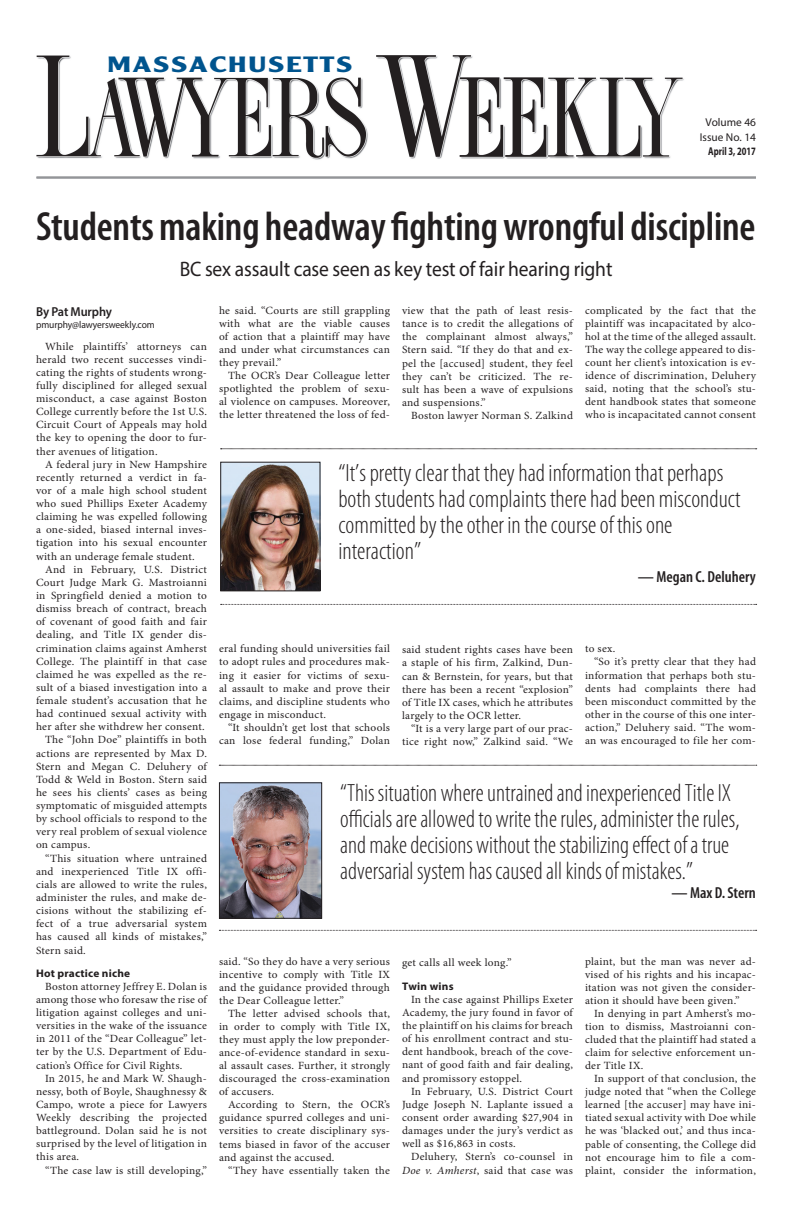
<style>
.page{position:relative;width:792px;height:1224px;background:#fff}
.page>*{position:absolute;margin:0;border:0;box-sizing:border-box;transform-origin:0 0}
._42_sans_semi{font:600 condensed 41px "Myriad Pro";letter-spacing:-.005em;color:#231f20}
.Pull_quote_text{font:300 condensed 25px/26px "Myriad Pro";color:#231f20}
.t1{font:700 21.7px "Clearface Gothic LH";letter-spacing:.06em;color:#00548e;scale:1.39 1}
.HEDSUBHED{font:21px "Myriad Pro";letter-spacing:-.005em;color:#231f20;scale:.93 1}
.Pull_quote_attributi{font:600 condensed 16px "Myriad Pro";color:#231f20}
.BYLINE{font:600 13px "Myriad Pro";letter-spacing:-.005em;color:#231f20;scale:.95 1}
.t2{font:11.3px/14.7px "Myriad Pro";color:#231f20;text-align:right}
.t3{font:11px/13.1px "Minion Pro";letter-spacing:.025em;color:#231f20;text-align:justify}
.BREAKER___space_abov{font:700 11px "Myriad Pro";letter-spacing:.02em;color:#231f20}
.BYLINE_2{font:10px "Myriad Pro";letter-spacing:-.005em;color:#231f20;scale:.95 1}
.s1{font-weight:700}
.s2{font-style:italic}
</style>
<div class="page">
<img style="left:36px;top:55px;width:648px;height:105px">
<hr style="left:36px;top:177px;width:720px;height:2px;background:#939598">
<svg style="left:221px;top:449px;width:536px;height:1px"></svg>
<svg style="left:221px;top:604px;width:536px;height:1px"></svg>
<img style="left:222px;top:464px;width:96px;height:125px">
<div style="left:220px;top:462px;width:100px;height:129px;border:1px solid #231f20"></div>
<svg style="left:219px;top:765px;width:538px;height:1px"></svg>
<svg style="left:219px;top:930px;width:538px;height:1px"></svg>
<img style="left:221px;top:784px;width:99px;height:133px">
<div style="left:219px;top:782px;width:103px;height:137px;border:1px solid #231f20"></div>
<p class="t1" style="left:108px;top:51px;width:178px">MASSACHUSETTS</p>
<p class="t2" style="left:700px;top:115px;width:58px">Volume 46<br>Issue No. 14<br><span class="s1">April 3, 2017</span></p>
<p class="_42_sans_semi" style="left:36px;top:204px;width:721px">Students making headway fighting wrongful discipline</p>
<p class="HEDSUBHED" style="left:180px;top:256px;width:467px">BC sex assault case seen as key test of fair hearing right</p>
<p class="BYLINE" style="left:36px;top:303px;width:82px">By Pat Murphy</p>
<p class="BYLINE_2" style="left:36px;top:318px;width:127px">pmurphy@lawyersweekly.com</p>
<p class="t3" style="left:36px;top:340px;width:173px;text-indent:9px">While plaintiffs’ attorneys can herald two recent successes vindi&shy;cating the rights of students wrong&shy;fully disciplined for alleged sexual misconduct, a case against Boston College currently before the 1st U.S.<br>Circuit Court of Appeals may hold the key to opening the door to fur&shy;ther avenues of litigation.</p>
<p class="t3" style="left:36px;top:458px;width:173px;text-indent:9px">A federal jury in New Hampshire recently returned a verdict in fa&shy;vor of a male high school student who sued Phillips Exeter Academy claiming he was expelled following a one-sided, biased internal inves&shy;tigation into his sexual encounter with an underage female student.</p>
<p class="t3" style="left:36px;top:563px;width:173px;text-indent:9px">And in February, U.S. District Court Judge Mark G. Mastroianni in Springfield denied a motion to dismiss breach of contract, breach of covenant of good faith and fair dealing, and Title IX gender dis&shy;crimination claims against Amherst College. The plaintiff in that case claimed he was expelled as the re&shy;sult of a biased investigation into a female student’s accusation that he had continued sexual activity with her after she withdrew her consent.</p>
<p class="t3" style="left:36px;top:734px;width:173px;text-indent:9px">The “John Doe” plaintiffs in both actions are represented by Max D.<br>Stern and Megan C. Deluhery of Todd &amp; Weld in Boston. Stern said he sees his clients’ cases as being symptomatic of misguided attempts by school officials to respond to the very real problem of sexual violence on campus.</p>
<p class="t3" style="left:36px;top:852px;width:173px;text-indent:9px">“This situation where untrained and inexperienced Title IX offi&shy;cials are allowed to write the rules, administer the rules, and make de&shy;cisions without the stabilizing ef&shy;fect of a true adversarial system has caused all kinds of mistakes,” Stern said.</p>
<p class="BREAKER___space_abov" style="left:36px;top:966px;width:96px">Hot practice niche</p>
<p class="t3" style="left:36px;top:980px;width:173px;text-indent:9px">Boston attorney Jeffrey E. Dolan is among those who foresaw the rise of litigation against colleges and uni&shy;versities in the wake of the issuance in 2011 of the “Dear Colleague” let&shy;ter by the U.S. Department of Edu&shy;cation’s Office for Civil Rights.</p>
<p class="t3" style="left:36px;top:1072px;width:173px;text-indent:9px">In 2015, he and Mark W. Shaugh&shy;nessy, both of Boyle, Shaughnessy &amp; Campo, wrote a piece for Lawyers Weekly describing the projected battleground. Dolan said he is not surprised by the level of litigation in this area.</p>
<p class="t3" style="left:45px;top:1164px;width:164px">“The case law is still developing,”</p>
<p class="t3" style="left:219px;top:304px;width:173px">he said. “Courts are still grappling with what are the viable causes of action that a plaintiff may have and under what circumstances can they prevail.”</p>
<p class="t3" style="left:219px;top:370px;width:173px;text-indent:9px">The OCR’s Dear Colleague letter spotlighted the problem of sexu&shy;al violence on campuses. Moreover, the letter threatened the loss of fed-</p>
<p class="t3" style="left:402px;top:304px;width:173px">view that the path of least resis&shy;tance is to credit the allegations of the complainant almost always,” Stern said. “If they do that and ex&shy;pel the [accused] student, they feel they can’t be criticized. The re&shy;sult has been a wave of expulsions and suspensions.”</p>
<p class="t3" style="left:411px;top:410px;width:164px">Boston lawyer Norman S. Zalkind</p>
<p class="t3" style="left:585px;top:304px;width:173px">complicated by the fact that the plaintiff was incapacitated by alco&shy;hol at the time of the alleged assault.<br>The way the college appeared to dis&shy;count her client’s intoxication is ev&shy;idence of discrimination, Deluhery said, noting that the school’s stu&shy;dent handbook states that someone who is incapacitated cannot consent</p>
<p class="Pull_quote_text" style="left:338px;top:459px;width:404px">“It’s pretty clear that they had information that perhaps both students had complaints there had been misconduct committed by the other in the course of this one interaction”</p>
<p class="Pull_quote_attributi" style="left:638px;top:567px;width:119px">— Megan C. Deluhery</p>
<p class="t3" style="left:219px;top:643px;width:173px">eral funding should universities fail to adopt rules and procedures mak&shy;ing it easier for victims of sexu&shy;al assault to make and prove their claims, and discipline students who engage in misconduct.</p>
<p class="t3" style="left:219px;top:721px;width:173px;text-align:right">“It shouldn’t get lost that schools can lose federal funding,” Dolan</p>
<p class="t3" style="left:402px;top:644px;width:173px">said student rights cases have been a staple of his firm, Zalkind, Dun&shy;can &amp; Bernstein, for years, but that there has been a recent “explosion” of Title IX cases, which he attributes largely to the OCR letter.</p>
<p class="t3" style="left:402px;top:723px;width:173px;text-align:right">“It is a very large part of our prac&shy;tice right now,” Zalkind said. “We</p>
<p class="t3" style="left:585px;top:643px;width:32px">to sex.</p>
<p class="t3" style="left:585px;top:656px;width:173px;text-indent:9px">“So it’s pretty clear that they had information that perhaps both stu&shy;dents had complaints there had been misconduct committed by the other in the course of this one inter&shy;action,” Deluhery said. “The wom&shy;an was encouraged to file her com-</p>
<p class="Pull_quote_text" style="left:340px;top:780px;width:401px">“This situation where untrained and inexperienced Title IX officials are allowed to write the rules, administer the rules, and make decisions without the stabilizing effect of a true adversarial system has caused all kinds of mistakes.”</p>
<p class="Pull_quote_attributi" style="left:672px;top:884px;width:86px">— Max D. Stern</p>
<p class="t3" style="left:219px;top:955px;width:173px">said. “So they do have a very serious incentive to comply with Title IX and the guidance provided through the Dear Colleague letter.”</p>
<p class="t3" style="left:219px;top:1007px;width:173px;text-indent:9px">The letter advised schools that, in order to comply with Title IX, they must apply the low preponder&shy;ance-of-evidence standard in sexu&shy;al assault cases. Further, it strongly discouraged the cross-examination of accusers.</p>
<p class="t3" style="left:219px;top:1099px;width:173px;text-indent:9px">According to Stern, the OCR’s guidance spurred colleges and uni&shy;versities to create disciplinary sys&shy;tems biased in favor of the accuser and against the accused.</p>
<p class="t3" style="left:228px;top:1164px;width:164px">“They have essentially taken the</p>
<p class="t3" style="left:402px;top:957px;width:111px">get calls all week long.”</p>
<p class="BREAKER___space_abov" style="left:402px;top:979px;width:53px">Twin wins</p>
<p class="t3" style="left:402px;top:993px;width:173px;text-indent:9px">In the case against Phillips Exeter Academy, the jury found in favor of the plaintiff on his claims for breach of his enrollment contract and stu&shy;dent handbook, breach of the cove&shy;nant of good faith and fair dealing, and promissory estoppel.</p>
<p class="t3" style="left:402px;top:1085px;width:173px;text-indent:9px">In February, U.S. District Court Judge Joseph N. Laplante issued a consent order awarding $27,904 in damages under the jury’s verdict as well as $16,863 in costs.</p>
<p class="t3" style="left:402px;top:1151px;width:173px;text-align:right">Deluhery, Stern’s co-counsel in<br><span class="s2">Doe v. Amherst</span>, said that case was</p>
<p class="t3" style="left:585px;top:955px;width:173px">plaint, but the man was never ad&shy;vised of his rights and his incapac&shy;itation was not given the consider&shy;ation it should have been given.”</p>
<p class="t3" style="left:585px;top:1007px;width:173px;text-indent:9px">In denying in part Amherst’s mo&shy;tion to dismiss, Mastroianni con&shy;cluded that the plaintiff had stated a claim for selective enforcement un&shy;der Title IX.</p>
<p class="t3" style="left:585px;top:1073px;width:173px;text-indent:9px">In support of that conclusion, the judge noted that “when the College learned [the accuser] may have ini&shy;tiated sexual activity with Doe while he was ‘blacked out,’ and thus inca&shy;pable of consenting, the College did not encourage him to file a com&shy;plaint, consider the information,</p>
</div>
